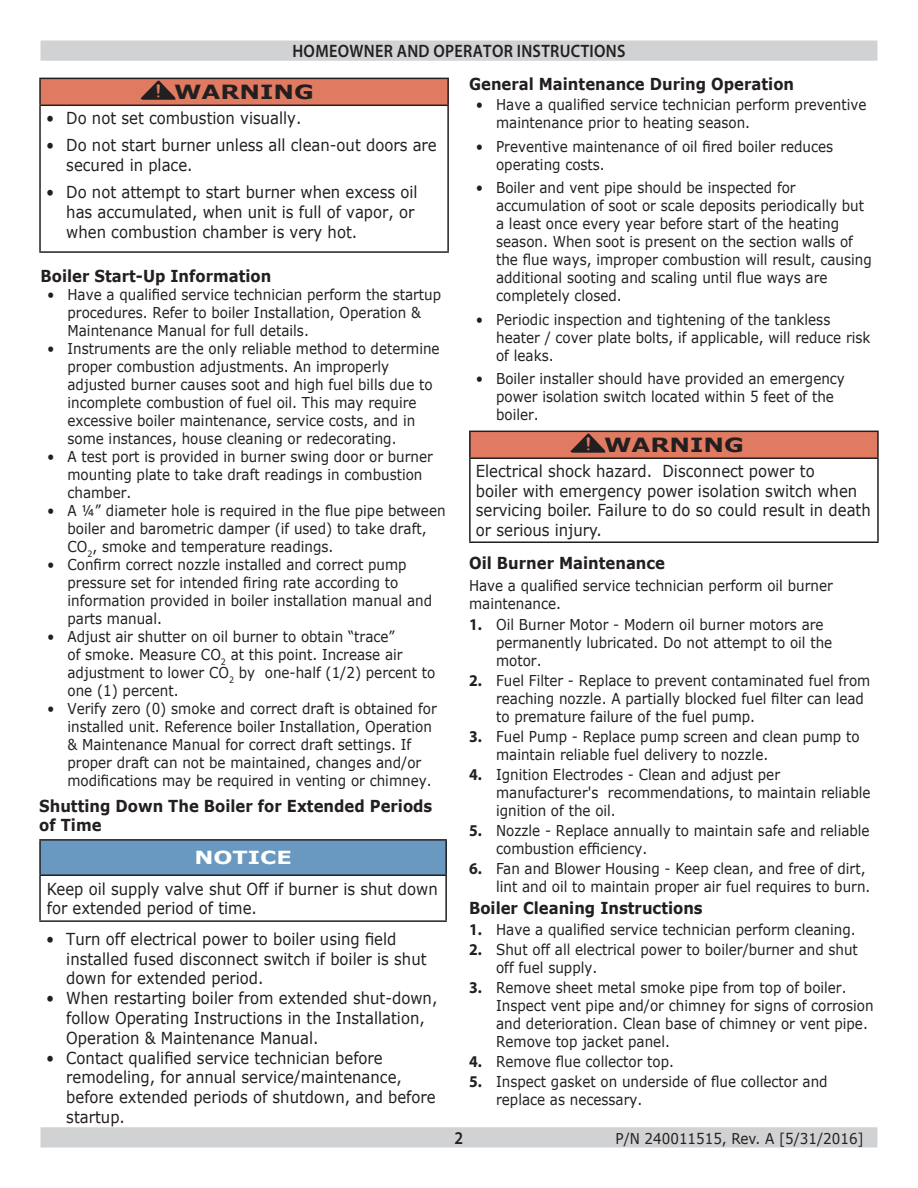
<style>
.page{position:relative;width:918px;height:1188px;background:#fff}
.page>*{position:absolute;margin:0;border:0;box-sizing:border-box;transform-origin:0 0}
.Body_text{font:700 21px "Courier New";color:#e07a60;scale:.9 1}
.t1{font:700 19.5px "Verdana";color:#231f20;scale:1.25 1}
.t2{font:600 18px "Myriad Pro";letter-spacing:.02em;color:#231f20;scale:.9 1}
.t3{font:700 18px "Verdana";color:#fff;scale:1.25 1}
.t4{font:16.5px/19.8px "Verdana";color:#231f20;scale:.9 1}
.t5{font:700 16.5px/19.8px "Verdana";color:#231f20;scale:.9 1}
.t6{font:15px/18px "Verdana";color:#231f20;scale:.9 1}
.t7{font:14.85px "Verdana";color:#231f20;scale:.91 1}
.s1{font-family:"Myriad Pro";font-weight:700;font-size:16.5px}
</style>
<div class="page">
<div style="left:41px;top:1128px;width:836px;height:19px;background:#d1d2d4"></div>
<div style="left:40px;top:1127px;width:838px;height:21px;border:2px solid #d1d2d4"></div>
<div style="left:41px;top:41px;width:836px;height:19px;background:#d1d2d4"></div>
<div style="left:40px;top:40px;width:838px;height:21px;border:2px solid #d1d2d4"></div>
<div style="left:40px;top:78px;width:408px;height:27px;background:#e07a60"></div>
<hr style="left:39px;top:78px;width:410px;height:1px;background:#231f20">
<hr style="left:39px;top:79px;width:2px;height:26px;background:#231f20">
<hr style="left:447px;top:79px;width:2px;height:26px;background:#231f20">
<hr style="left:39px;top:105px;width:410px;height:1px;background:#231f20">
<hr style="left:39px;top:106px;width:2px;height:145px;background:#231f20">
<hr style="left:447px;top:106px;width:2px;height:145px;background:#231f20">
<hr style="left:39px;top:251px;width:410px;height:2px;background:#231f20">
<svg style="left:139px;top:79px;width:38px;height:26px"></svg>
<div style="left:470px;top:431px;width:408px;height:27px;background:#e07a60"></div>
<hr style="left:469px;top:431px;width:410px;height:1px;background:#231f20">
<hr style="left:469px;top:432px;width:2px;height:25px;background:#231f20">
<hr style="left:877px;top:432px;width:2px;height:25px;background:#231f20">
<hr style="left:469px;top:457px;width:410px;height:2px;background:#231f20">
<hr style="left:469px;top:459px;width:2px;height:82px;background:#231f20">
<hr style="left:877px;top:459px;width:2px;height:82px;background:#231f20">
<hr style="left:469px;top:541px;width:410px;height:2px;background:#231f20">
<svg style="left:569px;top:432px;width:37px;height:26px"></svg>
<div style="left:40px;top:840px;width:406px;height:35px;background:#6999c0"></div>
<hr style="left:39px;top:920px;width:408px;height:2px;background:#231f20">
<hr style="left:39px;top:839px;width:408px;height:2px;background:#231f20">
<hr style="left:39px;top:841px;width:2px;height:33px;background:#231f20">
<hr style="left:445px;top:841px;width:2px;height:33px;background:#231f20">
<hr style="left:39px;top:874px;width:408px;height:2px;background:#231f20">
<hr style="left:39px;top:876px;width:2px;height:44px;background:#231f20">
<hr style="left:445px;top:876px;width:2px;height:44px;background:#231f20">
<p class="t2" style="left:292px;top:40px;width:372px">HOMEOWNER AND OPERATOR INSTRUCTIONS</p>
<p class="t1" style="left:174px;top:78px;width:113px">WARNING</p>
<p class="t4" style="left:46px;top:108px;width:285px">• Do not set combustion visually.</p>
<p class="t4" style="left:66px;top:135px;width:413px;text-indent:-20px">• Do not start burner unless all clean-out doors are secured in place.</p>
<p class="t4" style="left:66px;top:182px;width:392px;text-indent:-20px">• Do not attempt to start burner when excess oil has accumulated, when unit is full of vapor, or when combustion chamber is very hot.</p>
<p class="t5" style="left:469px;top:74px;width:363px">General Maintenance During Operation</p>
<p class="t6" style="left:496px;top:96px;width:413px;text-indent:-20px">• Have a qualified service technician perform preventive maintenance prior to heating season.</p>
<p class="t6" style="left:496px;top:137px;width:376px;text-indent:-20px">• Preventive maintenance of oil fired boiler reduces operating costs.</p>
<p class="t6" style="left:496px;top:179px;width:419px;text-indent:-20px">• Boiler and vent pipe should be inspected for accumulation of soot or scale deposits periodically but a least once every year before start of the heating season. When soot is present on the section walls of the flue ways, improper combustion will result, causing additional sooting and scaling until flue ways are completely closed.</p>
<p class="t6" style="left:496px;top:310px;width:417px;text-indent:-20px">• Periodic inspection and tightening of the tankless heater / cover plate bolts, if applicable, will reduce risk of leaks.</p>
<p class="t6" style="left:496px;top:369px;width:389px;text-indent:-20px">• Boiler installer should have provided an emergency power isolation switch located within 5 feet of the boiler.</p>
<p class="t1" style="left:604px;top:431px;width:113px">WARNING</p>
<p class="t4" style="left:476px;top:461px;width:440px">Electrical shock hazard. Disconnect power to<br>boiler with emergency power isolation switch when servicing boiler. Failure to do so could result in death or serious injury.</p>
<p class="Body_text" style="left:153px;top:78px;width:14px">!</p>
<p class="t5" style="left:40px;top:266px;width:258px">Boiler Start-Up Information</p>
<p class="t6" style="left:68px;top:286px;width:417px;text-indent:-20px">• Have a qualified service technician perform the startup procedures. Refer to boiler Installation, Operation &amp;<br>Maintenance Manual for full details.</p>
<p class="t6" style="left:68px;top:340px;width:415px;text-indent:-20px">• Instruments are the only reliable method to determine proper combustion adjustments. An improperly adjusted burner causes soot and high fuel bills due to incomplete combustion of fuel oil. This may require excessive boiler maintenance, service costs, and in some instances, house cleaning or redecorating.</p>
<p class="t6" style="left:68px;top:448px;width:408px;text-indent:-20px">• A test port is provided in burner swing door or burner mounting plate to take draft readings in combustion chamber.</p>
<p class="t6" style="left:68px;top:502px;width:422px;text-indent:-20px">• A ¼” diameter hole is required in the flue pipe between boiler and barometric damper (if used) to take draft,<br>CO<sub>2</sub>, smoke and temperature readings.</p>
<p class="t6" style="left:68px;top:556px;width:407px;text-indent:-20px">• Confirm correct nozzle installed and correct pump pressure set for intended firing rate according to information provided in boiler installation manual and parts manual.</p>
<p class="t6" style="left:68px;top:628px;width:410px;text-indent:-20px">• Adjust air shutter on oil burner to obtain “trace”<br>of smoke. Measure CO<sub>2</sub> at this point. Increase air adjustment to lower CO<sub>2</sub> by one-half (1/2) percent to one (1) percent.</p>
<p class="t6" style="left:68px;top:700px;width:412px;text-indent:-20px">• Verify zero (0) smoke and correct draft is obtained for installed unit. Reference boiler Installation, Operation &amp; Maintenance Manual for correct draft settings. If proper draft can not be maintained, changes and/or modifications may be required in venting or chimney.</p>
<p class="Body_text" style="left:583px;top:431px;width:14px">!</p>
<p class="t5" style="left:469px;top:553px;width:219px">Oil Burner Maintenance</p>
<p class="t6" style="left:469px;top:577px;width:406px">Have a qualified service technician perform oil burner maintenance.</p>
<p class="t6" style="left:496px;top:615px;width:375px;text-indent:-27px"><span class="s1">1.</span> Oil Burner Motor - Modern oil burner motors are permanently lubricated. Do not attempt to oil the motor.</p>
<p class="t6" style="left:496px;top:671px;width:417px;text-indent:-27px"><span class="s1">2.</span> Fuel Filter - Replace to prevent contaminated fuel from reaching nozzle. A partially blocked fuel filter can lead to premature failure of the fuel pump.</p>
<p class="t6" style="left:496px;top:727px;width:405px;text-indent:-27px"><span class="s1">3.</span> Fuel Pump - Replace pump screen and clean pump to maintain reliable fuel delivery to nozzle.</p>
<p class="t6" style="left:496px;top:766px;width:417px;text-indent:-27px"><span class="s1">4.</span> Ignition Electrodes - Clean and adjust per manufacturer's recommendations, to maintain reliable ignition of the oil.</p>
<p class="t6" style="left:496px;top:822px;width:417px;text-indent:-27px"><span class="s1">5.</span> Nozzle - Replace annually to maintain safe and reliable combustion efficiency.</p>
<p class="t6" style="left:496px;top:860px;width:417px;text-indent:-27px"><span class="s1">6.</span> Fan and Blower Housing - Keep clean, and free of dirt, lint and oil to maintain proper air fuel requires to burn.</p>
<p class="t5" style="left:469px;top:898px;width:261px">Boiler Cleaning Instructions</p>
<p class="t6" style="left:469px;top:920px;width:431px"><span class="s1">1.</span> Have a qualified service technician perform cleaning.</p>
<p class="t6" style="left:496px;top:940px;width:404px;text-indent:-27px"><span class="s1">2.</span> Shut off all electrical power to boiler/burner and shut off fuel supply.</p>
<p class="t6" style="left:496px;top:978px;width:421px;text-indent:-27px"><span class="s1">3.</span> Remove sheet metal smoke pipe from top of boiler.<br>Inspect vent pipe and/or chimney for signs of corrosion and deterioration. Clean base of chimney or vent pipe.<br>Remove top jacket panel.</p>
<p class="t6" style="left:469px;top:1052px;width:229px"><span class="s1">4.</span> Remove flue collector top.</p>
<p class="t6" style="left:496px;top:1073px;width:370px;text-indent:-27px"><span class="s1">5.</span> Inspect gasket on underside of flue collector and replace as necessary.</p>
<p class="t5" style="left:39px;top:795px;width:438px">Shutting Down The Boiler for Extended Periods of Time</p>
<p class="t3" style="left:194px;top:845px;width:79px">NOTICE</p>
<p class="t4" style="left:47px;top:879px;width:436px">Keep oil supply valve shut Off if burner is shut down for extended period of time.</p>
<p class="t4" style="left:66px;top:929px;width:402px;text-indent:-20px">• Turn off electrical power to boiler using field installed fused disconnect switch if boiler is shut down for extended period.</p>
<p class="t4" style="left:66px;top:988px;width:414px;text-indent:-20px">• When restarting boiler from extended shut-down, follow Operating Instructions in the Installation,<br>Operation &amp; Maintenance Manual.</p>
<p class="t4" style="left:66px;top:1048px;width:412px;text-indent:-20px">• Contact qualified service technician before remodeling, for annual service/maintenance, before extended periods of shutdown, and before startup.</p>
<p class="t2" style="left:455px;top:1127px;width:11px">2</p>
<p class="t7" style="left:616px;top:1129px;width:274px">P/N 240011515, Rev. A [5/31/2016]</p>
</div>
